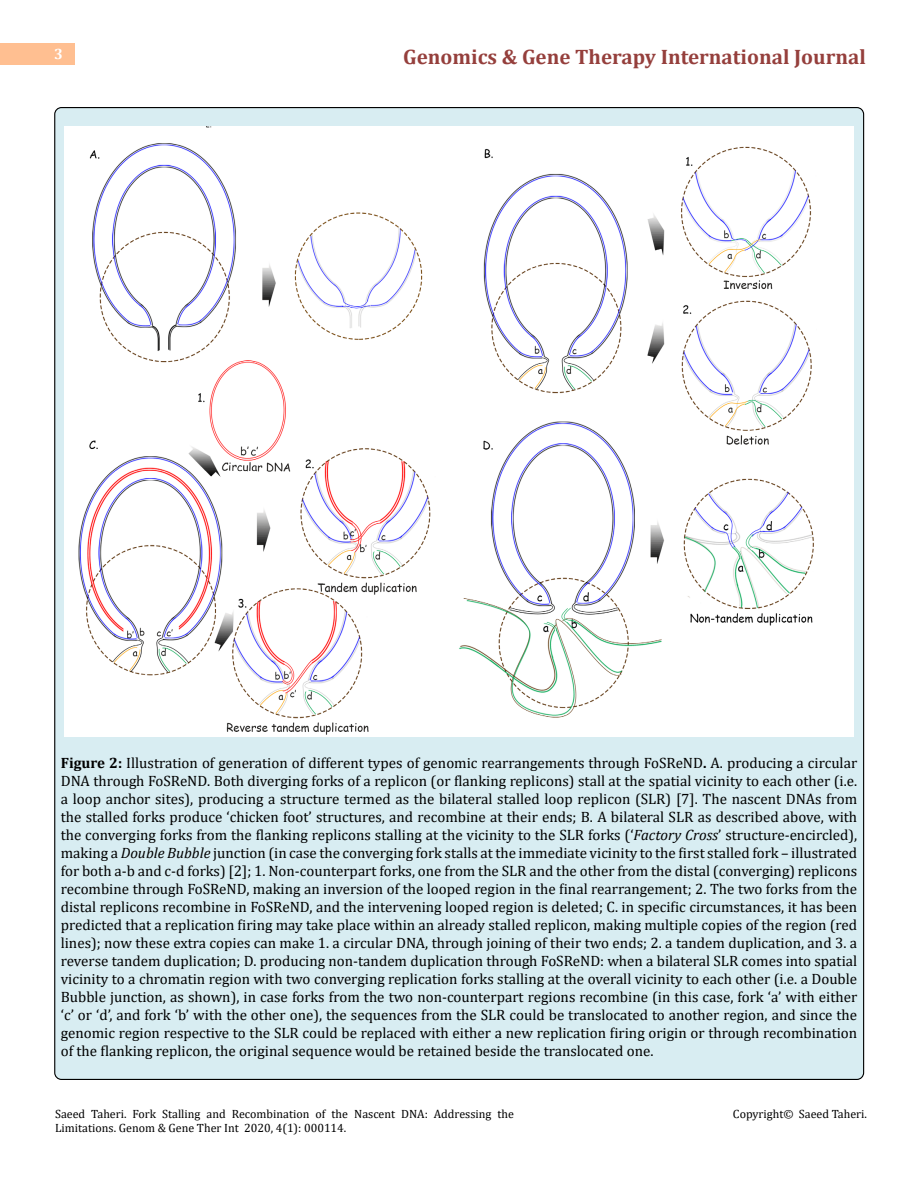
<style>
.page{position:relative;width:918px;height:1188px;background:#fff}
.page>*{position:absolute;margin:0;border:0;box-sizing:border-box;transform-origin:0 0}
.t1{font:700 21px "Cambria";color:#953f3c}
.t2{font:15px/18px "Cambria";color:#000;text-align:justify}
.t3{font:700 15px "Cambria";color:#fff}
.t4{font:12px/14.4px "Cambria";color:#000}
.s1{font-weight:700}
.s2{font-style:italic}
</style>
<div class="page">
<div style="left:0;top:43px;width:75px;height:21px;background:#ffbf91"></div>
<div style="left:55px;top:108px;width:809px;height:971px;background:#d8edf2;border-radius:7px"></div>
<img style="left:64px;top:127px;width:790px;height:610px">
<p class="t3" style="left:54px;top:44px;width:10px">3</p>
<h1 class="t1" style="left:403px;top:42px;width:464px">Genomics &amp; Gene Therapy International Journal</h1>
<p class="t2" style="left:61px;top:753px;width:798px"><span class="s1">Figure 2:</span> Illustration of generation of different types of genomic rearrangements through FoSReND<span class="s1">.</span> A. producing a circular DNA through FoSReND. Both diverging forks of a replicon (or flanking replicons) stall at the spatial vicinity to each other (i.e. a loop anchor sites), producing a structure termed as the bilateral stalled loop replicon (SLR) [7]. The nascent DNAs from the stalled forks produce ‘chicken foot’ structures, and recombine at their ends; B. A bilateral SLR as described above, with the converging forks from the flanking replicons stalling at the vicinity to the SLR forks (‘<span class="s2">Factory Cross</span>’ structure-encircled), making a <span class="s2">Double Bubble</span> junction (in case the converging fork stalls at the immediate vicinity to the first stalled fork – illustrated for both a-b and c-d forks) [2]; 1. Non-counterpart forks, one from the SLR and the other from the distal (converging) replicons recombine through FoSReND, making an inversion of the looped region in the final rearrangement; 2. The two forks from the distal replicons recombine in FoSReND, and the intervening looped region is deleted; C. in specific circumstances, it has been predicted that a replication firing may take place within an already stalled replicon, making multiple copies of the region (red lines); now these extra copies can make 1. a circular DNA, through joining of their two ends; 2. a tandem duplication, and 3. a reverse tandem duplication; D. producing non-tandem duplication through FoSReND: when a bilateral SLR comes into spatial vicinity to a chromatin region with two converging replication forks stalling at the overall vicinity to each other (i.e. a Double Bubble junction, as shown), in case forks from the two non-counterpart regions recombine (in this case, fork ‘a’ with either ‘c’ or ‘d’, and fork ‘b’ with the other one), the sequences from the SLR could be translocated to another region, and since the genomic region respective to the SLR could be replaced with either a new replication firing origin or through recombination of the flanking replicon, the original sequence would be retained beside the translocated one.</p>
<p class="t4" style="left:55px;top:1106px;width:461px">Saeed Taheri. Fork Stalling and Recombination of the Nascent DNA: Addressing the<br>Limitations. Genom &amp; Gene Ther Int 2020, 4(1): 000114.</p>
<p class="t4" style="left:733px;top:1106px;width:136px">Copyright© Saeed Taheri.</p>
</div>
